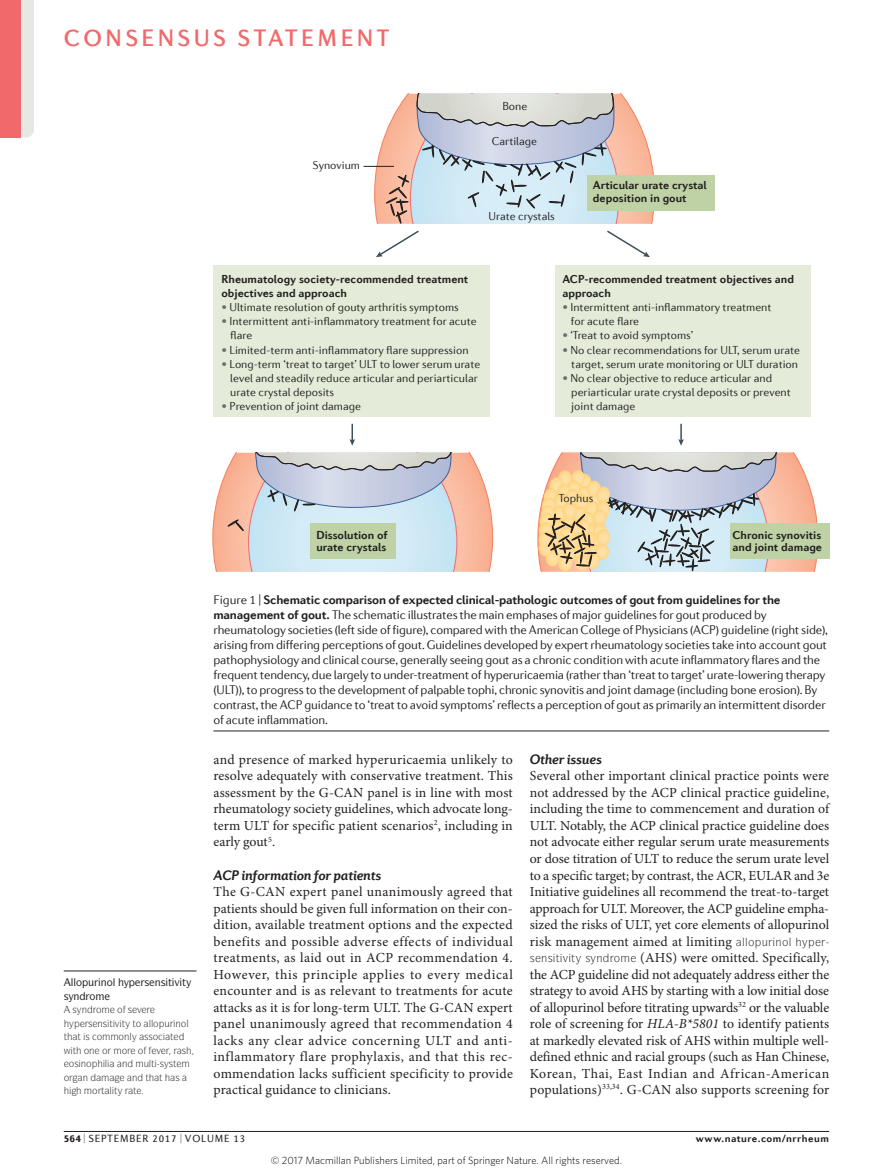
<style>
.page{position:relative;width:893px;height:1174px;background:#fff}
.page>*{position:absolute;margin:0;border:0;box-sizing:border-box;transform-origin:0 0}
.t1{font:500 24px "Diverda Sans Com";letter-spacing:.14em;color:#f16a6b}
.Subhead_2{font:italic 700 14.1px "Diverda Sans Com";letter-spacing:-.015em;color:#231f20}
.Body_first{font:13.8px/16.5px "Minion Pro";letter-spacing:.01em;color:#231f20;text-align:justify}
.Figure_caption{font:300 12.75px/15px "Diverda Sans Com";letter-spacing:-.015em;color:#231f20}
.t2{font:300 11.7px/14.1px "Diverda Sans Com";color:#231f20}
.t3{font:700 11.7px/12.5px "Diverda Sans Com";color:#231f20}
.Body_first-2{font:11.25px "ITC Symbol Std";color:#231f20}
.t4{font:300 10.5px "Whitney";color:#000}
.t5{font:10.5px "Diverda Sans Com";letter-spacing:.075em;color:#231f20;scale:.5 1}
.t6{font:700 10.5px "Diverda Sans Com";letter-spacing:.045em;color:#231f20}
.Glossary_head_rule{font:500 10.5px "ITC Symbol Std";color:#231f20}
.Glossary_definition{font:9.75px "ITC Symbol Std";color:#231f20}
.s1{color:#6c6d70}
.s2{font-weight:700}
.s3{font-style:italic}
.s4{font-weight:900}
</style>
<div class="page">
<hr style="left:64px;top:1131px;width:765px;height:1px;background:#231f20">
<hr style="left:64px;top:970px;width:132px;height:1px;background:#231f20">
<hr style="left:364px;top:166px;width:30px;height:1px;background:#231f20">
<div style="left:587px;top:175px;width:127px;height:36px;background:#bfd2a5"></div>
<svg style="left:213px;top:453px;width:280px;height:119px;background:#d7d0d1"></svg>
<div style="left:310px;top:523px;width:85px;height:36px;background:#bfd2a5"></div>
<svg style="left:537px;top:452px;width:281px;height:120px;background:#d1c8bf"></svg>
<svg style="left:374px;top:94px;width:280px;height:163px"></svg>
<div style="left:555px;top:266px;width:255px;height:151px;background:#e4ecd9"></div>
<div style="left:214px;top:266px;width:276px;height:151px;background:#e4ecd9"></div>
<svg style="left:678px;top:424px;width:6px;height:22px"></svg>
<svg style="left:349px;top:424px;width:6px;height:22px"></svg>
<div style="left:730px;top:523px;width:99px;height:36px;background:#bfd2a5"></div>
<hr style="left:213px;top:730px;width:616px;height:1px;background:#231f20">
<div style="left:21px;top:0;width:13px;height:138px;background:#e7e7e3"></div>
<div style="left:0;top:0;width:21px;height:138px;background:#f16a6b"></div>
<h1 class="t1" style="left:64px;top:24px;width:327px">CONSENSUS STATEMENT</h1>
<p class="t2" style="left:312px;top:158px;width:49px">Synovium</p>
<p class="t2" style="left:502px;top:99px;width:26px">Bone</p>
<p class="t2" style="left:492px;top:134px;width:47px">Cartilage</p>
<p class="t2" style="left:488px;top:208px;width:68px">Urate crystals</p>
<p class="t3" style="left:593px;top:179px;width:115px">Articular urate crystal deposition in gout</p>
<p class="t3" style="left:221px;top:272px;width:248px;line-height:14.1px">Rheumatology society-recommended treatment objectives and approach</p>
<p class="t2" style="left:221px;top:300px;width:239px"><span class="s1">•</span> Ultimate resolution of gouty arthritis symptoms</p>
<p class="t2" style="left:230px;top:314px;width:248px;text-indent:-9px"><span class="s1">•</span> Intermittent anti-inflammatory treatment for acute flare</p>
<p class="t2" style="left:221px;top:342px;width:249px"><span class="s1">•</span> Limited-term anti-inflammatory flare suppression</p>
<p class="t2" style="left:230px;top:356px;width:251px;text-indent:-9px"><span class="s1">•</span> Long-term ‘treat to target’ ULT to lower serum urate level and steadily reduce articular and periarticular urate crystal deposits</p>
<p class="t2" style="left:221px;top:398px;width:141px"><span class="s1">•</span> Prevention of joint damage</p>
<p class="t3" style="left:562px;top:272px;width:233px;line-height:14.1px">ACP-recommended treatment objectives and approach</p>
<p class="t2" style="left:571px;top:300px;width:202px;text-indent:-9px"><span class="s1">•</span> Intermittent anti-inflammatory treatment for acute flare</p>
<p class="t2" style="left:562px;top:328px;width:132px"><span class="s1">•</span> ‘Treat to avoid symptoms’</p>
<p class="t2" style="left:562px;top:342px;width:239px;text-align:center"><span class="s1">•</span> No clear recommendations for ULT, serum urate target, serum urate monitoring or ULT duration</p>
<p class="t2" style="left:571px;top:370px;width:221px;text-indent:-9px"><span class="s1">•</span> No clear objective to reduce articular and periarticular urate crystal deposits or prevent joint damage</p>
<p class="t3" style="left:316px;top:528px;width:73px">Dissolution of urate crystals</p>
<p class="t2" style="left:559px;top:490px;width:36px">Tophus</p>
<p class="t3" style="left:732px;top:528px;width:91px">Chronic synovitis and joint damage</p>
<p class="Glossary_head_rule" style="left:71px;top:975px;width:46px">●●□ ◆ ■□●</p>
<p class="Glossary_head_rule" style="left:144px;top:975px;width:43px">▲ ■▲▼❖▼</p>
<p class="Glossary_head_rule" style="left:64px;top:989px;width:33px">▲■ □</p>
<p class="Glossary_definition" style="left:73px;top:1003px;width:31px">▲■ □</p>
<p class="Glossary_definition" style="left:117px;top:1003px;width:26px">□ ▲ ❖</p>
<p class="Glossary_definition" style="left:88px;top:1017px;width:102px">▲ ■▲▼❖▼ ▼□ ●●□ ◆ ■□●</p>
<p class="Glossary_definition" style="left:64px;top:1030px;width:40px">▼ ▼ ▲ □</p>
<p class="Glossary_definition" style="left:119px;top:1030px;width:15px">□■●</p>
<p class="Glossary_definition" style="left:144px;top:1030px;width:31px">▲▲□ ▼</p>
<p class="Glossary_definition" style="left:73px;top:1044px;width:36px">▼ □■ □</p>
<p class="Glossary_definition" style="left:69px;top:1057px;width:24px">□▲ ■□</p>
<p class="Glossary_definition" style="left:144px;top:1057px;width:34px">◆●▼ ▲ ▲▼</p>
<p class="Glossary_definition" style="left:132px;top:1071px;width:32px">■ ▼ ▼</p>
<p class="Glossary_definition" style="left:92px;top:1084px;width:27px">□▼●▼</p>
<p class="Figure_caption" style="left:213px;top:592px;width:616px">Figure 1 | <span class="s2">Schematic comparison of expected clinical-pathologic outcomes of gout from guidelines for the management of gout.</span> The schematic illustrates the main emphases of major guidelines for gout produced by rheumatology societies (left side of figure), compared with the American College of Physicians (ACP) guideline (right side), arising from differing perceptions of gout. Guidelines developed by expert rheumatology societies take into account gout pathophysiology and clinical course, generally seeing gout as a chronic condition with acute inflammatory flares and the frequent tendency, due largely to under-treatment of hyperuricaemia (rather than ‘treat to target’ urate-lowering therapy (ULT)), to progress to the development of palpable tophi, chronic synovitis and joint damage (including bone erosion). By contrast, the ACP guidance to ‘treat to avoid symptoms’ reflects a perception of gout as primarily an intermittent disorder of acute inflammation.</p>
<p class="Body_first" style="left:213px;top:752px;width:301px">and presence of marked hyperuricaemia unlikely to resolve adequately with conservative treatment. This assessment by the G‑CAN panel is in line with most rheumatology society guidelines, which advocate long&shy;term ULT for specific patient scenarios<sup>2</sup>, including in early gout<sup>5</sup>.</p>
<p class="Subhead_2" style="left:213px;top:866px;width:169px">ACP information for patients</p>
<p class="Body_first" style="left:213px;top:884px;width:301px">The G‑CAN expert panel unanimously agreed that patients should be given full information on their con&shy;dition, available treatment options and the expected benefits and possible adverse effects of individual treatments, as laid out in ACP recommendation 4.<br>However, this principle applies to every medical encounter and is as relevant to treatments for acute attacks as it is for long-term ULT. The G‑CAN expert panel unanimously agreed that recommendation 4 lacks any clear advice concerning ULT and anti&shy;inflammatory flare prophylaxis, and that this rec&shy;ommendation lacks sufficient specificity to provide practical guidance to clinicians.</p>
<p class="Subhead_2" style="left:530px;top:751px;width:74px">Other issues</p>
<p class="Body_first" style="left:530px;top:768px;width:301px">Several other important clinical practice points were not addressed by the ACP clinical practice guideline, including the time to commencement and duration of ULT. Notably, the ACP clinical practice guideline does not advocate either regular serum urate measurements or dose titration of ULT to reduce the serum urate level to a specific target; by contrast, the ACR, EULAR and 3e Initiative guidelines all recommend the treat‑to‑target approach for ULT. Moreover, the ACP guideline empha&shy;sized the risks of ULT, yet core elements of allopurinol risk management aimed at limiting ●●□ ◆ ■□●</p>
<p class="Body_first-2" style="left:530px;top:951px;width:92px">▲ ■▲▼❖▼ ▲ ■ □</p>
<p class="Body_first" style="left:530px;top:950px;width:301px;text-indent:110px">(AHS) were omitted. Specifically, the ACP guideline did not adequately address either the strategy to avoid AHS by starting with a low initial dose of allopurinol before titrating upwards<sup>32</sup> or the valuable role of screening for <span class="s3">HLA‑B*5801</span> to identify patients at markedly elevated risk of AHS within multiple well&shy;defined ethnic and racial groups (such as Han Chinese, Korean, Thai, East Indian and African-American populations)<sup>33,34</sup>. G‑CAN also supports screening for</p>
<p class="t5" style="left:64px;top:1132px;width:364px"><span class="s4">564</span> | SEPTEMBER 2017 | VOLUME 13</p>
<p class="t6" style="left:696px;top:1132px;width:135px">www.nature.com/nrrheum</p>
<p class="t4" style="left:271px;top:1153px;width:352px">© 2017 Macmillan Publishers Limited, part of Springer Nature. All rights reserved.</p>
</div>
